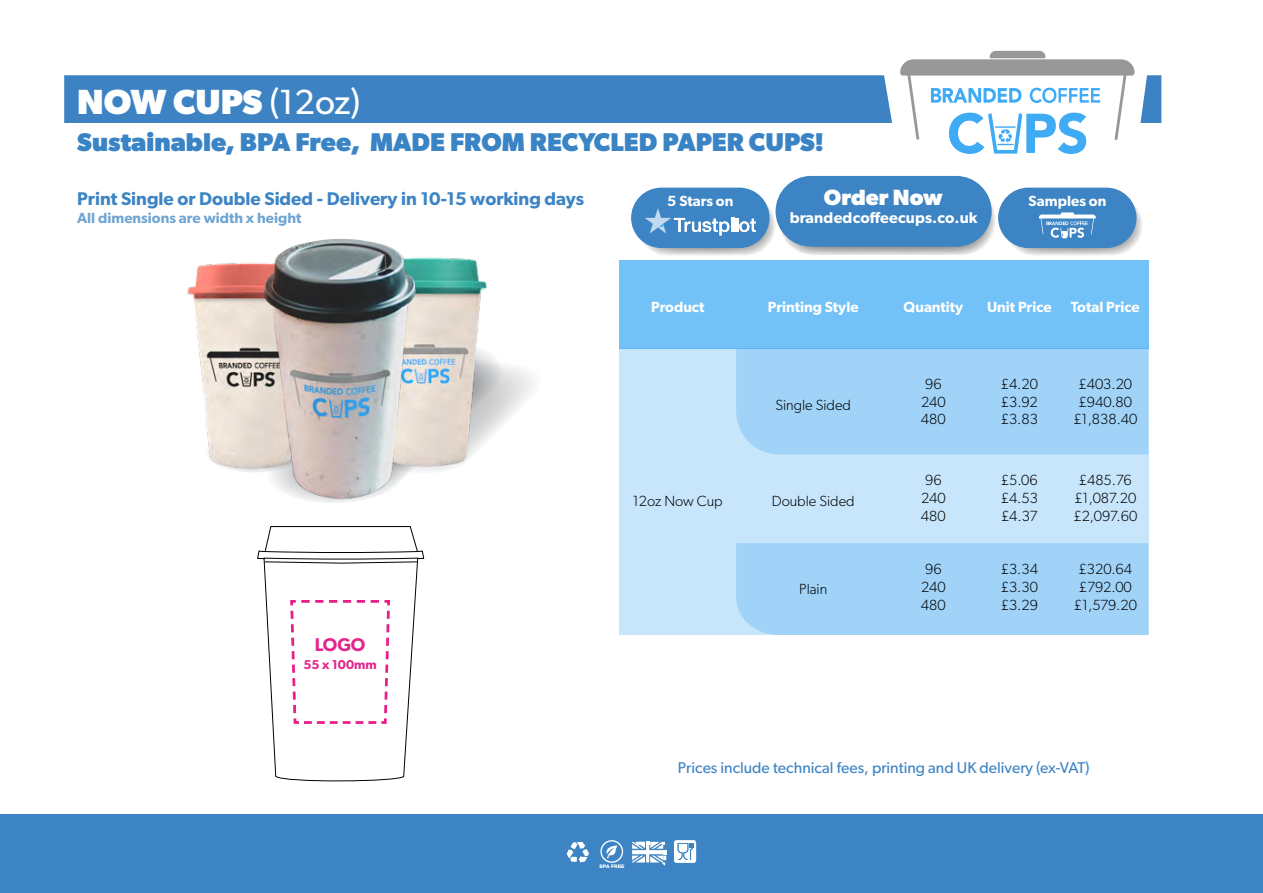
<style>
.page{position:relative;width:1263px;height:893px;background:#fff}
.page>*{position:absolute;margin:0;border:0;box-sizing:border-box;transform-origin:0 0}
.t1{font:700 34.95px "Gibson";color:#fff}
.t2{font:700 25.8px "Gibson";color:#3a84c5}
.t3{font:700 22.05px "Gibson";color:#fff}
.t4{font:600 18.45px "Gibson";color:#3c84c3}
.t5{font:600 18.45px "Gibson";color:#e5248a}
.t6{font:15.6px "Gibson";color:#3d83c3}
.t7{font:600 15.6px "Gibson";letter-spacing:.01em;color:#fff}
.t8{font:300 14.7px/17.7px "Gibson";color:#000}
.t9{font:600 14.7px "Gibson";color:#fff}
.t10{font:600 14.7px "Gibson";color:#3c84c3}
.t11{font:600 12.9px "Gibson";color:#e5248a}
.s1{font-weight:400}
</style>
<div class="page">
<div style="left:0;top:814px;width:1263px;height:79px;background:#3c84c3"></div>
<div style="left:619px;top:348px;width:529px;height:287px;background:#c7e6fc"></div>
<div style="left:736px;top:348px;width:412px;height:106px;background:#a1d3f9"></div>
<div style="left:736px;top:543px;width:412px;height:92px;background:#a1d3f9"></div>
<div style="left:619px;top:260px;width:529px;height:88px;background:#73c2f7"></div>
<img style="left:443px;top:257px;width:90px;height:213px">
<img style="left:187px;top:263px;width:50px;height:208px">
<img style="left:237px;top:239px;width:206px;height:264px">
<svg style="left:779px;top:184px;width:216px;height:71px;background:#c5c5c5"></svg>
<div style="left:775px;top:176px;width:217px;height:71px;background:#3c84c3;border-radius:35px"></div>
<svg style="left:637px;top:195px;width:139px;height:61px"></svg>
<div style="left:631px;top:188px;width:138px;height:60px;background:#3c84c3;border-radius:30px"></div>
<svg style="left:645px;top:208px;width:111px;height:27px"></svg>
<svg style="left:257px;top:526px;width:168px;height:256px"></svg>
<svg style="left:1140px;top:75px;width:21px;height:48px"></svg>
<div style="left:64px;top:75px;width:828px;height:48px;background:#3d83c3"></div>
<svg style="left:1004px;top:195px;width:139px;height:61px"></svg>
<div style="left:998px;top:188px;width:138px;height:60px;background:#3c84c3;border-radius:30px"></div>
<svg style="left:1039px;top:212px;width:57px;height:26px"></svg>
<svg style="left:900px;top:51px;width:234px;height:103px"></svg>
<svg style="left:567px;top:842px;width:22px;height:21px"></svg>
<svg style="left:600px;top:840px;width:24px;height:28px"></svg>
<svg style="left:632px;top:842px;width:34px;height:23px"></svg>
<svg style="left:674px;top:840px;width:22px;height:23px"></svg>
<h1 class="t1" style="left:77px;top:81px;width:285px">NOW CUPS <span class="s1">(12oz)</span></h1>
<h2 class="t2" style="left:77px;top:126px;width:748px">Sustainable, BPA Free, MADE FROM RECYCLED PAPER CUPS!</h2>
<p class="t4" style="left:77px;top:187px;width:508px">Print Single or Double Sided - Delivery in 10-15 working days</p>
<p class="t10" style="left:77px;top:209px;width:226px">All dimensions are width x height</p>
<p class="t9" style="left:667px;top:192px;width:68px">5 Stars on</p>
<h3 class="t3" style="left:824px;top:184px;width:120px">Order Now</h3>
<p class="t7" style="left:790px;top:208px;width:189px">brandedcoffeecups.co.uk</p>
<p class="t9" style="left:1028px;top:192px;width:79px">Samples on</p>
<p class="t5" style="left:315px;top:633px;width:52px">LOGO</p>
<p class="t11" style="left:303px;top:657px;width:75px">55 x 100mm</p>
<p class="t9" style="left:651px;top:298px;width:55px">Product</p>
<p class="t8" style="left:633px;top:492px;width:91px">12oz Now Cup</p>
<p class="t9" style="left:768px;top:298px;width:92px">Printing Style</p>
<p class="t9" style="left:903px;top:298px;width:61px">Quantity</p>
<p class="t9" style="left:987px;top:298px;width:66px">Unit Price</p>
<p class="t9" style="left:1071px;top:298px;width:70px">Total Price</p>
<p class="t8" style="left:775px;top:396px;width:77px">Single Sided</p>
<p class="t8" style="left:921px;top:375px;width:26px">96<br>240<br>480</p>
<p class="t8" style="left:1073px;top:375px;width:66px;text-align:center">£403.20 £940.80 £1,838.40</p>
<p class="t8" style="left:1001px;top:375px;width:39px">£4.20</p>
<p class="t8" style="left:1001px;top:410px;width:39px">£3.83</p>
<p class="t8" style="left:1001px;top:393px;width:39px">£3.92</p>
<p class="t8" style="left:772px;top:492px;width:85px">Double Sided</p>
<p class="t8" style="left:1001px;top:471px;width:38px">£5.06</p>
<p class="t8" style="left:1001px;top:507px;width:38px">£4.37</p>
<p class="t8" style="left:921px;top:471px;width:26px">96<br>240<br>480</p>
<p class="t8" style="left:1073px;top:471px;width:65px;text-align:center">£485.76 £1,087.20 £2,097.60</p>
<p class="t8" style="left:1001px;top:489px;width:39px">£4.53</p>
<p class="t8" style="left:799px;top:580px;width:30px">Plain</p>
<p class="t8" style="left:921px;top:560px;width:26px">96<br>240<br>480</p>
<p class="t8" style="left:1074px;top:560px;width:65px;text-align:center">£320.64 £792.00 £1,579.20</p>
<p class="t8" style="left:1001px;top:560px;width:39px;text-align:justify">£3.34 £3.30 £3.29</p>
<p class="t6" style="left:678px;top:758px;width:413px">Prices include technical fees, printing and UK delivery (ex-VAT)</p>
</div>
